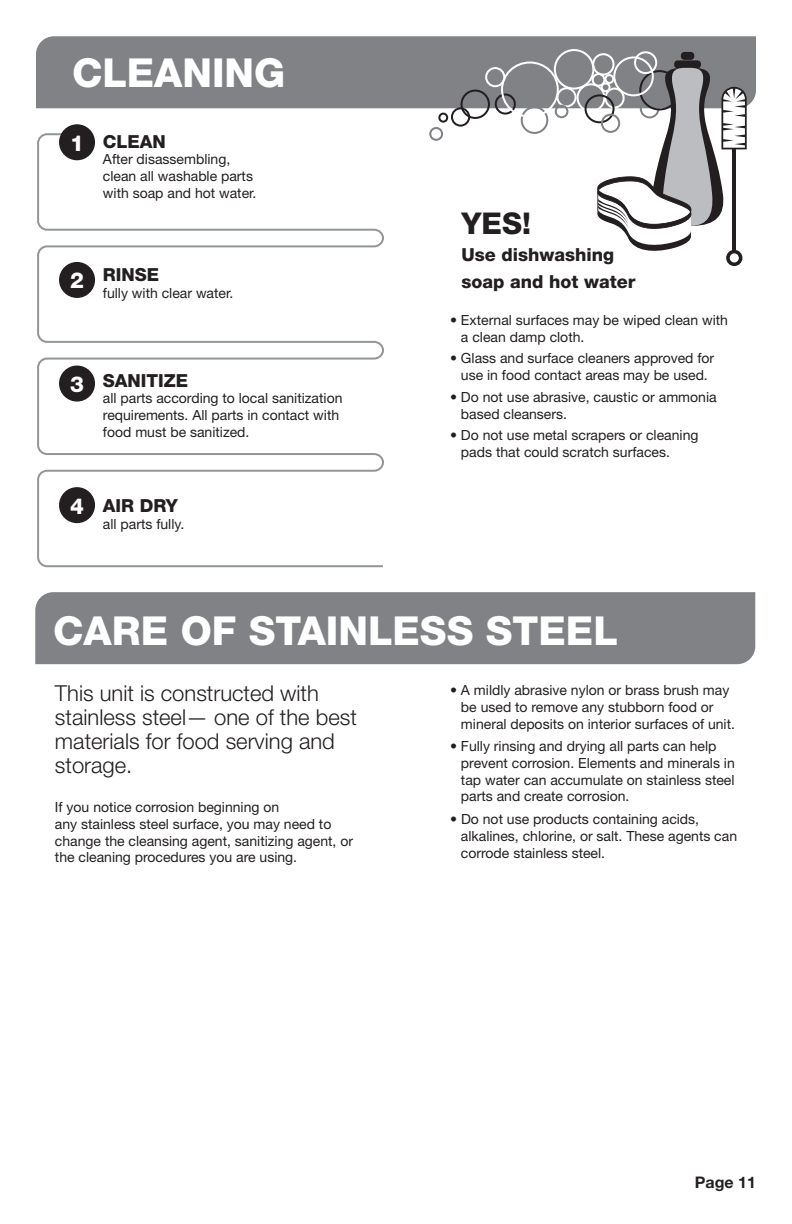
<style>
.page{position:relative;width:792px;height:1224px;background:#fff}
.page>*{position:absolute;margin:0;border:0;box-sizing:border-box;transform-origin:0 0}
.t1{font:800 40px "Helvetica Neue";color:#fff}
.t2{font:800 30px "Helvetica Neue";color:#231f20}
.t3{font:300 22px/24px "Helvetica Neue";color:#231f20}
.t4{font:800 22px "Helvetica Neue";color:#fff}
.t5{font:800 18px/26.4px "Helvetica Neue";color:#231f20}
.t6{font:700 16px "Helvetica Neue";color:#231f20}
.t7{font:14px/16.8px "Helvetica Neue";color:#231f20}
</style>
<div class="page">
<svg style="left:37px;top:132px;width:347px;height:436px"></svg>
<div style="left:36px;top:36px;width:720px;height:72px;background:#808285"></div>
<div style="left:85px;top:134px;width:299px;height:86px;background:#fff"></div>
<div style="left:85px;top:268px;width:299px;height:50px;background:#fff"></div>
<div style="left:59px;top:124px;width:36px;height:36px;background:#231f20;border-radius:50%"></div>
<div style="left:85px;top:373px;width:299px;height:72px;background:#fff"></div>
<div style="left:85px;top:498px;width:299px;height:40px;background:#fff"></div>
<div style="left:59px;top:262px;width:36px;height:36px;background:#231f20;border-radius:50%"></div>
<div style="left:59px;top:366px;width:36px;height:36px;background:#231f20;border-radius:50%"></div>
<div style="left:59px;top:487px;width:36px;height:36px;background:#231f20;border-radius:50%"></div>
<div style="left:35px;top:592px;width:720px;height:72px;background:#808285"></div>
<div style="left:485px;top:67px;width:20px;height:20px;border:2px solid #fff;border-radius:50%"></div>
<div style="left:592px;top:73px;width:13px;height:14px;border:2px solid #fff;border-radius:50%"></div>
<div style="left:521px;top:106px;width:27px;height:28px;border:2px solid #808285;border-radius:50%"></div>
<div style="left:451px;top:107px;width:19px;height:20px;border:2px solid #231f20;border-radius:50%"></div>
<div style="left:461px;top:90px;width:29px;height:29px;border:2px solid #231f20;border-radius:50%"></div>
<div style="left:429px;top:127px;width:14px;height:14px;border:2px solid #808285;border-radius:50%"></div>
<div style="left:495px;top:94px;width:21px;height:21px;border:2px solid #231f20;border-radius:50%"></div>
<div style="left:592px;top:53px;width:23px;height:23px;border:2px solid #fff;border-radius:50%"></div>
<div style="left:556px;top:87px;width:21px;height:20px;border:2px solid #fff;border-radius:50%"></div>
<div style="left:577px;top:83px;width:28px;height:29px;border:2px solid #fff;border-radius:50%"></div>
<div style="left:554px;top:49px;width:40px;height:41px;border:2px solid #fff;border-radius:50%"></div>
<div style="left:501px;top:62px;width:58px;height:56px;border:2px solid #fff;border-radius:50%"></div>
<div style="left:613px;top:56px;width:41px;height:40px;border:2px solid #fff;border-radius:50%"></div>
<div style="left:634px;top:51px;width:23px;height:23px;border:2px solid #fff;border-radius:50%"></div>
<div style="left:438px;top:113px;width:10px;height:10px;border:2px solid #231f20;border-radius:50%"></div>
<div style="left:585px;top:94px;width:30px;height:29px;border:2px solid #231f20;border-radius:50%"></div>
<div style="left:555px;top:105px;width:13px;height:13px;border:2px solid #808285;border-radius:50%"></div>
<div style="left:674px;top:60px;width:27px;height:8px;background:#231f20;border-radius:3px"></div>
<div style="left:681px;top:52px;width:13px;height:8px;background:#231f20;border-radius:3px"></div>
<div style="left:726px;top:250px;width:16px;height:16px;border:4px solid #231f20;border-radius:50%"></div>
<svg style="left:596px;top:68px;width:151px;height:185px"></svg>
<h1 class="t1" style="left:72px;top:49px;width:215px">CLEANING</h1>
<h3 class="t4" style="left:70px;top:130px;width:15px">1</h3>
<p class="t5" style="left:103px;top:128px;width:65px">CLEAN</p>
<p class="t7" style="left:103px;top:151px;width:155px">After disassembling, clean all washable parts with soap and hot water.</p>
<h2 class="t2" style="left:462px;top:205px;width:71px">YES!</h2>
<h3 class="t4" style="left:70px;top:267px;width:15px">2</h3>
<p class="t5" style="left:103px;top:262px;width:58px">RINSE</p>
<p class="t7" style="left:103px;top:285px;width:132px">fully with clear water.</p>
<p class="t5" style="left:462px;top:242px;width:176px">Use dishwashing soap and hot water</p>
<h3 class="t4" style="left:70px;top:371px;width:15px">3</h3>
<p class="t5" style="left:103px;top:367px;width:87px">SANITIZE</p>
<p class="t7" style="left:103px;top:390px;width:241px">all parts according to local sanitization requirements. All parts in contact with food must be sanitized.</p>
<p class="t7" style="left:461px;top:311px;width:269px;text-indent:-11px">• External surfaces may be wiped clean with a clean damp cloth.</p>
<p class="t7" style="left:450px;top:350px;width:266px;text-align:center">• Glass and surface cleaners approved for use in food contact areas may be used.</p>
<p class="t7" style="left:461px;top:388px;width:257px;text-indent:-11px">• Do not use abrasive, caustic or ammonia based cleansers.</p>
<p class="t7" style="left:461px;top:426px;width:239px;text-indent:-11px">• Do not use metal scrapers or cleaning pads that could scratch surfaces.</p>
<h3 class="t4" style="left:70px;top:493px;width:15px">4</h3>
<p class="t5" style="left:103px;top:492px;width:77px">AIR DRY</p>
<p class="t7" style="left:103px;top:515px;width:83px">all parts fully.</p>
<h1 class="t1" style="left:53px;top:607px;width:566px">CARE OF STAINLESS STEEL</h1>
<p class="t7" style="left:461px;top:681px;width:276px;text-indent:-11px">• A mildly abrasive nylon or brass brush may be used to remove any stubborn food or mineral deposits on interior surfaces of unit.</p>
<p class="t7" style="left:461px;top:737px;width:275px;text-indent:-11px">• Fully rinsing and drying all parts can help prevent corrosion. Elements and minerals in tap water can accumulate on stainless steel parts and create corrosion.</p>
<p class="t7" style="left:461px;top:810px;width:278px;text-indent:-11px">• Do not use products containing acids, alkalines, chlorine, or salt. These agents can corrode stainless steel.</p>
<h3 class="t3" style="left:55px;top:681px;width:303px">This unit is constructed with stainless steel— one of the best materials for food serving and storage.</h3>
<p class="t7" style="left:55px;top:798px;width:300px">If you notice corrosion beginning on<br>any stainless steel surface, you may need to change the cleansing agent, sanitizing agent, or the cleaning procedures you are using.</p>
<p class="t6" style="left:695px;top:1172px;width:63px">Page 11</p>
</div>
